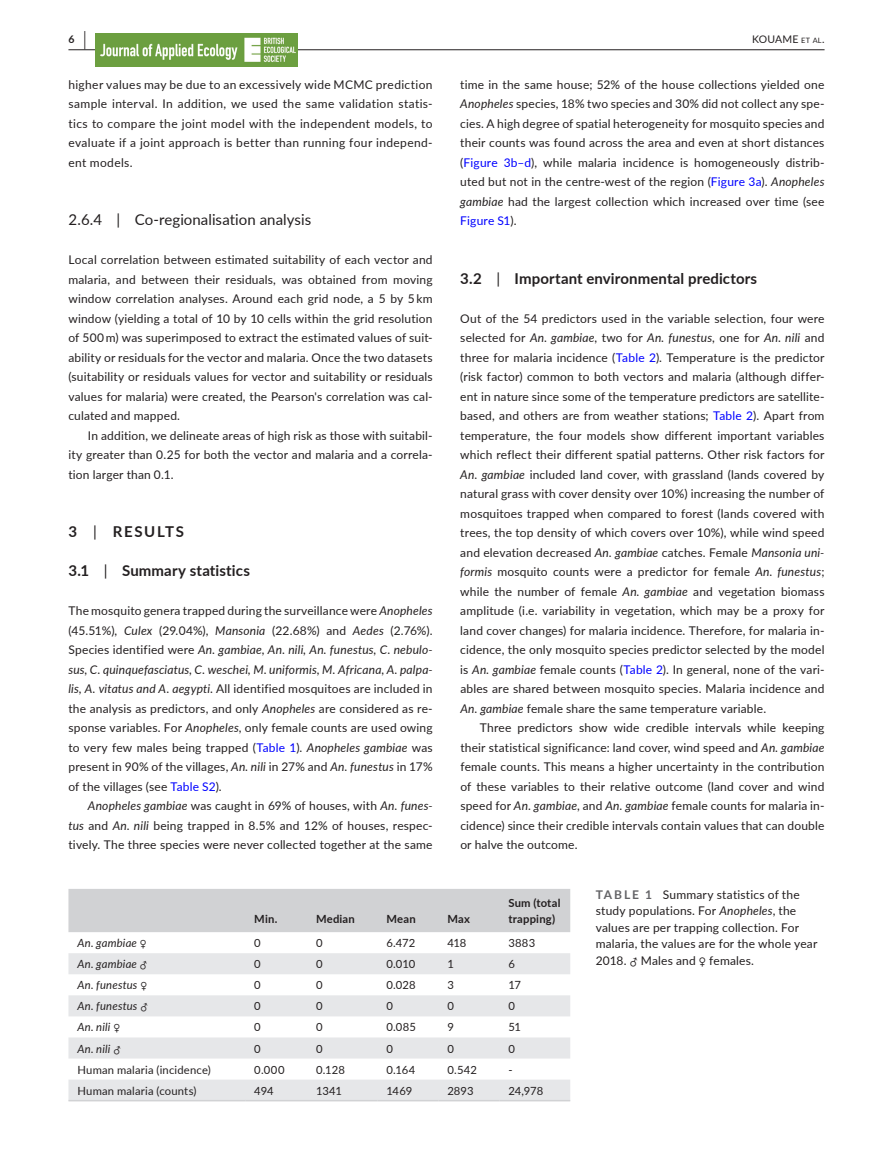
<style>
.page{position:relative;width:893px;height:1174px;background:#fff}
.page>*{position:absolute;margin:0;border:0;box-sizing:border-box;transform-origin:0 0}
.t1{font:700 15px "Lato";letter-spacing:.01em;color:#231f20}
.t2{font:15px "Lato";letter-spacing:.005em;color:#231f20}
.t3{font:700 15px "Lato";letter-spacing:.105em;color:#231f20}
.t4{font:12px/19.5px "Lato";letter-spacing:.015em;color:#231f20;text-align:justify}
.t5{font:11.25px "Lato";letter-spacing:.015em;color:#231f20}
.t6{font:italic 11.25px "Lato";letter-spacing:.02em;color:#231f20}
.t7{font:700 11.25px/15.8px "Lato";letter-spacing:.02em;color:#231f20}
.t8{font:10.5px "Lato";letter-spacing:.02em;color:#231f20}
.t9{font:700 10.5px "Lato";color:#231f20}
.s1{font-size:19.5px}
.s2{font-size:7.35px}
.s3{font-style:italic}
.s4{color:#00f}
.s5{font-weight:400}
.s6{font-family:"STIX";font-style:normal}
.s7{font-weight:700;color:#636366}
.s8{font-family:"STIX"}
</style>
<div class="page">
<hr style="left:68px;top:49px;width:756px;height:1px;background:#231f20">
<img style="left:96px;top:33px;width:201px;height:33px">
<div style="left:68px;top:889px;width:502px;height:43px;background:#d1d2d4"></div>
<svg style="left:68px;top:953px;width:502px;height:147px;fill:#e6e7e9"></svg>
<hr style="left:68px;top:1100px;width:177px;height:1px;background:#d1d2d4">
<hr style="left:245px;top:1100px;width:62px;height:1px;background:#d1d2d4">
<hr style="left:307px;top:1100px;width:70px;height:1px;background:#d1d2d4">
<hr style="left:377px;top:1100px;width:61px;height:1px;background:#d1d2d4">
<hr style="left:438px;top:1100px;width:61px;height:1px;background:#d1d2d4">
<hr style="left:499px;top:1100px;width:71px;height:1px;background:#d1d2d4">
<p class="t9" style="left:68px;top:31px;width:19px">6 <span class="s1">|</span></p>
<p class="t8" style="left:752px;top:31px;width:74px">KOUAME <span class="s2">et al</span>.</p>
<p class="t4" style="left:68px;top:74px;width:366px">higher values may be due to an excessively wide MCMC prediction sample interval. In addition, we used the same validation statis&shy;tics to compare the joint model with the independent models, to evaluate if a joint approach is better than running four independ&shy;ent models.</p>
<p class="t4" style="left:460px;top:74px;width:366px">time in the same house; 52% of the house collections yielded one <span class="s3">Anopheles</span> species, 18% two species and 30% did not collect any spe&shy;cies. A high degree of spatial heterogeneity for mosquito species and their counts was found across the area and even at short distances (<span class="s4">Figure 3b–d</span>), while malaria incidence is homogeneously distrib&shy;uted but not in the centre-west of the region (<span class="s4">Figure 3a</span>). <span class="s3">Anopheles gambiae</span> had the largest collection which increased over time (see <span class="s4">Figure S1</span>).</p>
<p class="t2" style="left:68px;top:209px;width:244px">2.6.4 | Co-regionalisation analysis</p>
<p class="t4" style="left:68px;top:249px;width:366px">Local correlation between estimated suitability of each vector and malaria, and between their residuals, was obtained from moving window correlation analyses. Around each grid node, a 5 by 5 km window (yielding a total of 10 by 10 cells within the grid resolution of 500 m) was superimposed to extract the estimated values of suit&shy;ability or residuals for the vector and malaria. Once the two datasets (suitability or residuals values for vector and suitability or residuals values for malaria) were created, the Pearson's correlation was cal&shy;culated and mapped.</p>
<p class="t4" style="left:68px;top:425px;width:366px;text-indent:20px">In addition, we delineate areas of high risk as those with suitabil&shy;ity greater than 0.25 for both the vector and malaria and a correla&shy;tion larger than 0.1.</p>
<p class="t1" style="left:460px;top:267px;width:298px">3.2 <span class="s5">|</span> Important environmental predictors</p>
<p class="t4" style="left:460px;top:308px;width:366px">Out of the 54 predictors used in the variable selection, four were selected for <span class="s3">An. gambiae</span>, two for <span class="s3">An. funestus</span>, one for <span class="s3">An. nili</span> and three for malaria incidence (<span class="s4">Table 2</span>). Temperature is the predictor (risk factor) common to both vectors and malaria (although differ&shy;ent in nature since some of the temperature predictors are satellite&shy;based, and others are from weather stations; <span class="s4">Table 2</span>). Apart from temperature, the four models show different important variables which reflect their different spatial patterns. Other risk factors for <span class="s3">An. gambiae</span> included land cover, with grassland (lands covered by natural grass with cover density over 10%) increasing the number of mosquitoes trapped when compared to forest (lands covered with trees, the top density of which covers over 10%), while wind speed and elevation decreased <span class="s3">An. gambiae</span> catches. Female <span class="s3">Mansonia uni&shy;formis</span> mosquito counts were a predictor for female <span class="s3">An. funestus</span>; while the number of female <span class="s3">An. gambiae</span> and vegetation biomass amplitude (i.e. variability in vegetation, which may be a proxy for land cover changes) for malaria incidence. Therefore, for malaria in&shy;cidence, the only mosquito species predictor selected by the model is <span class="s3">An. gambiae</span> female counts (<span class="s4">Table 2</span>). In general, none of the vari&shy;ables are shared between mosquito species. Malaria incidence and <span class="s3">An. gambiae</span> female share the same temperature variable.</p>
<p class="t4" style="left:460px;top:717px;width:366px;text-indent:20px">Three predictors show wide credible intervals while keeping their statistical significance: land cover, wind speed and <span class="s3">An. gambiae </span>female counts. This means a higher uncertainty in the contribution of these variables to their relative outcome (land cover and wind speed for <span class="s3">An. gambiae</span>, and <span class="s3">An. gambiae</span> female counts for malaria in&shy;cidence) since their credible intervals contain values that can double or halve the outcome.</p>
<p class="t3" style="left:68px;top:521px;width:117px">3 <span class="s5">|</span> RESULTS</p>
<p class="t1" style="left:68px;top:560px;width:183px">3.1 <span class="s5">|</span> Summary statistics</p>
<p class="t4" style="left:68px;top:600px;width:366px">The mosquito genera trapped during the surveillance were <span class="s3">Anopheles </span>(45.51%), <span class="s3">Culex</span> (29.04%), <span class="s3">Mansonia</span> (22.68%) and <span class="s3">Aedes</span> (2.76%).<br>Species identified were <span class="s3">An. gambiae, An. nili, An. funestus, C. nebulo&shy;sus, C. quinquefasciatus, C. weschei, M. uniformis, M. Africana, A. palpa&shy;lis, A. vitatus and A. aegypti</span>. All identified mosquitoes are included in the analysis as predictors, and only <span class="s3">Anopheles</span> are considered as re&shy;sponse variables. For <span class="s3">Anopheles</span>, only female counts are used owing to very few males being trapped (<span class="s4">Table 1</span>). <span class="s3">Anopheles gambiae</span> was present in 90% of the villages, <span class="s3">An. nili</span> in 27% and <span class="s3">An. funestus</span> in 17% of the villages (see <span class="s4">Table S2</span>).</p>
<p class="t4" style="left:68px;top:795px;width:366px;text-indent:20px"><span class="s3">Anopheles gambiae</span> was caught in 69% of houses, with <span class="s3">An. funes&shy;tus</span> and <span class="s3">An. nili</span> being trapped in 8.5% and 12% of houses, respec&shy;tively. The three species were never collected together at the same</p>
<p class="t7" style="left:254px;top:910px;width:25px">Min.</p>
<p class="t7" style="left:316px;top:910px;width:40px">Median</p>
<p class="t7" style="left:386px;top:910px;width:31px">Mean</p>
<p class="t7" style="left:447px;top:910px;width:24px">Max</p>
<p class="t7" style="left:508px;top:894px;width:54px">Sum (total trapping)</p>
<p class="t6" style="left:77px;top:935px;width:71px">An. gambiae <span class="s6">♀</span></p>
<p class="t5" style="left:254px;top:935px;width:8px">0</p>
<p class="t5" style="left:316px;top:935px;width:8px">0</p>
<p class="t5" style="left:386px;top:935px;width:30px">6.472</p>
<p class="t5" style="left:447px;top:935px;width:21px">418</p>
<p class="t5" style="left:508px;top:935px;width:28px">3883</p>
<p class="t6" style="left:77px;top:956px;width:71px">An. gambiae <span class="s6">♂</span></p>
<p class="t5" style="left:254px;top:956px;width:8px">0</p>
<p class="t5" style="left:316px;top:956px;width:8px">0</p>
<p class="t5" style="left:386px;top:956px;width:31px">0.010</p>
<p class="t5" style="left:447px;top:956px;width:8px">1</p>
<p class="t5" style="left:508px;top:956px;width:8px">6</p>
<p class="t6" style="left:77px;top:977px;width:71px">An. funestus <span class="s6">♀</span></p>
<p class="t5" style="left:254px;top:977px;width:8px">0</p>
<p class="t5" style="left:316px;top:977px;width:8px">0</p>
<p class="t5" style="left:386px;top:977px;width:31px">0.028</p>
<p class="t5" style="left:447px;top:977px;width:8px">3</p>
<p class="t5" style="left:508px;top:977px;width:14px">17</p>
<p class="t6" style="left:77px;top:998px;width:72px">An. funestus <span class="s6">♂</span></p>
<p class="t5" style="left:254px;top:998px;width:8px">0</p>
<p class="t5" style="left:316px;top:998px;width:8px">0</p>
<p class="t5" style="left:386px;top:998px;width:8px">0</p>
<p class="t5" style="left:447px;top:998px;width:8px">0</p>
<p class="t5" style="left:508px;top:998px;width:8px">0</p>
<p class="t6" style="left:77px;top:1019px;width:44px">An. nili <span class="s6">♀</span></p>
<p class="t5" style="left:254px;top:1019px;width:8px">0</p>
<p class="t5" style="left:316px;top:1019px;width:8px">0</p>
<p class="t5" style="left:386px;top:1019px;width:31px">0.085</p>
<p class="t5" style="left:447px;top:1019px;width:8px">9</p>
<p class="t5" style="left:508px;top:1019px;width:14px">51</p>
<p class="t6" style="left:77px;top:1040px;width:45px">An. nili <span class="s6">♂</span></p>
<p class="t5" style="left:254px;top:1040px;width:8px">0</p>
<p class="t5" style="left:316px;top:1040px;width:8px">0</p>
<p class="t5" style="left:386px;top:1040px;width:8px">0</p>
<p class="t5" style="left:447px;top:1040px;width:8px">0</p>
<p class="t5" style="left:508px;top:1040px;width:8px">0</p>
<p class="t5" style="left:77px;top:1061px;width:135px">Human malaria (incidence)</p>
<p class="t5" style="left:254px;top:1061px;width:32px">0.000</p>
<p class="t5" style="left:316px;top:1061px;width:30px">0.128</p>
<p class="t5" style="left:386px;top:1061px;width:31px">0.164</p>
<p class="t5" style="left:447px;top:1061px;width:31px">0.542</p>
<p class="t5" style="left:508px;top:1061px;width:6px">-</p>
<p class="t5" style="left:77px;top:1082px;width:121px">Human malaria (counts)</p>
<p class="t5" style="left:254px;top:1082px;width:21px">494</p>
<p class="t5" style="left:316px;top:1082px;width:27px">1341</p>
<p class="t5" style="left:386px;top:1082px;width:27px">1469</p>
<p class="t5" style="left:447px;top:1082px;width:28px">2893</p>
<p class="t5" style="left:508px;top:1082px;width:36px">24,978</p>
<p class="t4" style="left:596px;top:885px;width:223px;line-height:16.5px;text-align:left"><span class="s7">TABLE 1</span> Summary statistics of the study populations. For <span class="s3">Anopheles</span>, the values are per trapping collection. For malaria, the values are for the whole year 2018. <span class="s8">♂</span> Males and <span class="s8">♀</span> females.</p>
</div>
